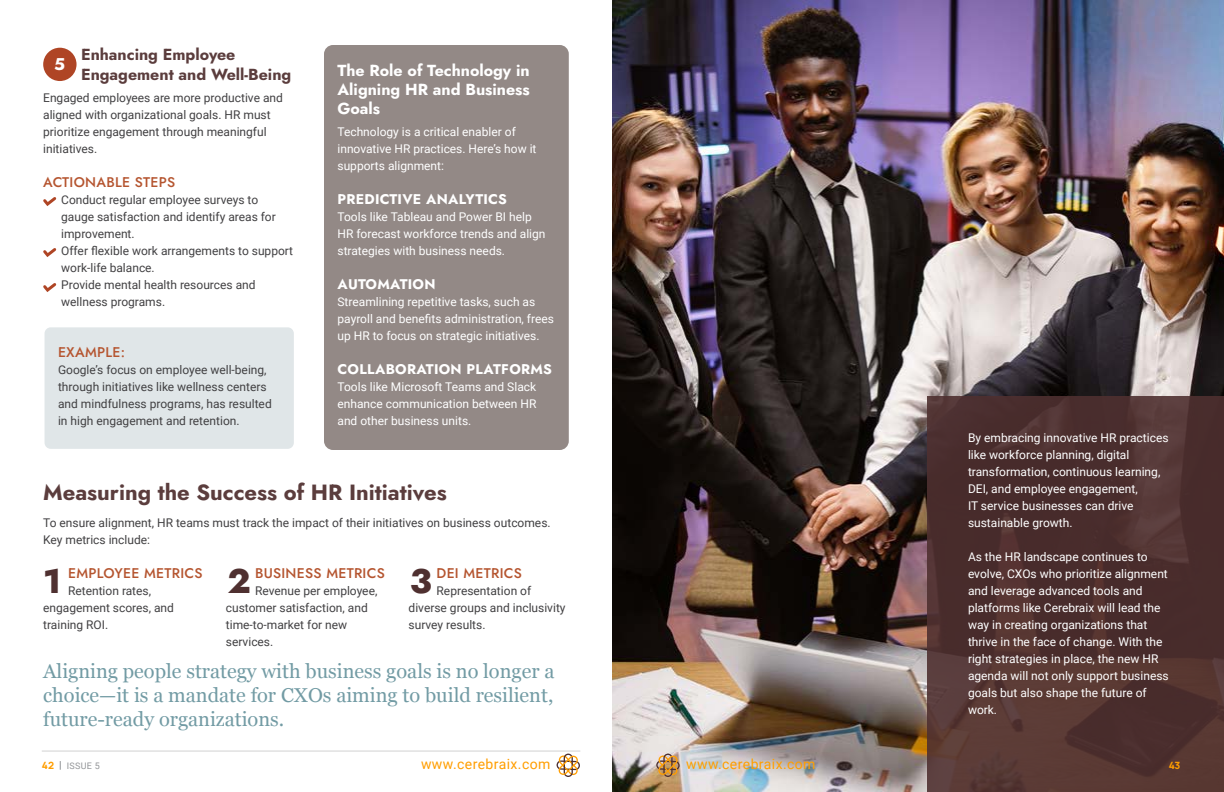
<style>
.page{position:relative;width:1224px;height:792px;background:#fff}
.page>*{position:absolute;margin:0;border:0;box-sizing:border-box;transform-origin:0 0}
.t1{font:800 34.2px "Jost";color:#4f3030}
.t2{font:700 22px "Jost";color:#5b3d3d}
.t3{font:20px/24px "Georgia";color:#729ba4;text-align:justify}
.t4{font:700 17px "Jost";color:#fff}
.t5{font:700 16px/19.2px "Jost";color:#fff;text-align:justify}
.t6{font:700 16px/19.2px "Jost";color:#5b3d3d}
.t7{font:500 14px "Jost";letter-spacing:.02em;color:#b55530}
.t8{font:700 14px "Jost";letter-spacing:.02em;color:#fff}
.t9{font:14px "Roboto";letter-spacing:.03em;color:#ff9e00}
.t10{font:12px/17px "Roboto";color:#fff}
.t11{font:12px/17px "Roboto";color:#414042}
.t12{font:800 10px "Manrope";color:#ff9e00}
.t13{font:9px "Roboto";letter-spacing:.03em;color:#939598}
</style>
<div class="page">
<hr style="left:42px;top:751px;width:538px;height:1px;background:#000">
<div style="left:45px;top:327px;width:249px;height:122px;background:#e0e6e8;border-radius:6px"></div>
<svg style="left:43px;top:197px;width:14px;height:9px"></svg>
<svg style="left:43px;top:248px;width:14px;height:9px"></svg>
<svg style="left:43px;top:283px;width:14px;height:9px"></svg>
<div style="left:43px;top:48px;width:34px;height:33px;background:#af4525;border-radius:50%"></div>
<div style="left:324px;top:45px;width:245px;height:405px;background:#938986;border-radius:9px"></div>
<img style="left:612px;top:0;width:612px;height:792px">
<svg style="left:927px;top:396px;width:297px;height:396px;background:#4f312f"></svg>
<svg style="left:656px;top:754px;width:24px;height:23px"></svg>
<svg style="left:556px;top:754px;width:24px;height:23px"></svg>
<h3 class="t6" style="left:81px;top:45px;width:212px">Enhancing Employee<br>Engagement and Well-Being</h3>
<p class="t11" style="left:43px;top:89px;width:241px">Engaged employees are more productive and aligned with organizational goals. HR must prioritize engagement through meaningful initiatives.</p>
<p class="t7" style="left:43px;top:173px;width:134px">ACTIONABLE STEPS</p>
<p class="t11" style="left:61px;top:191px;width:234px">Conduct regular employee surveys to gauge satisfaction and identify areas for improvement.<br>Offer flexible work arrangements to support work-life balance.<br>Provide mental health resources and wellness programs.</p>
<h3 class="t4" style="left:54px;top:53px;width:12px">5</h3>
<h3 class="t5" style="left:338px;top:61px;width:194px">The Role of Technology in Aligning HR and Business Goals</h3>
<p class="t10" style="left:338px;top:123px;width:201px">Technology is a critical enabler of innovative HR practices. Here’s how it supports alignment:</p>
<p class="t8" style="left:338px;top:190px;width:171px">PREDICTIVE ANALYTICS</p>
<p class="t10" style="left:338px;top:208px;width:210px">Tools like Tableau and Power BI help<br>HR forecast workforce trends and align strategies with business needs.</p>
<p class="t8" style="left:338px;top:275px;width:99px">AUTOMATION</p>
<p class="t10" style="left:338px;top:293px;width:218px">Streamlining repetitive tasks, such as payroll and benefits administration, frees up HR to focus on strategic initiatives.</p>
<p class="t8" style="left:338px;top:360px;width:216px">COLLABORATION PLATFORMS</p>
<p class="t10" style="left:338px;top:378px;width:201px;text-align:justify">Tools like Microsoft Teams and Slack enhance communication between HR and other business units.</p>
<p class="t7" style="left:58px;top:343px;width:69px">EXAMPLE:</p>
<p class="t11" style="left:58px;top:361px;width:215px">Google’s focus on employee well-being, through initiatives like wellness centers and mindfulness programs, has resulted in high engagement and retention.</p>
<h2 class="t2" style="left:43px;top:477px;width:405px">Measuring the Success of HR Initiatives</h2>
<p class="t11" style="left:43px;top:514px;width:509px">To ensure alignment, HR teams must track the impact of their initiatives on business outcomes.<br>Key metrics include:</p>
<p class="t7" style="left:68px;top:564px;width:136px">EMPLOYEE METRICS</p>
<p class="t11" style="left:43px;top:582px;width:132px;text-indent:25px">Retention rates, engagement scores, and training ROI.</p>
<p class="t7" style="left:255px;top:564px;width:131px">BUSINESS METRICS</p>
<p class="t11" style="left:226px;top:582px;width:153px;text-indent:29px">Revenue per employee, customer satisfaction, and time-to-market for new services.</p>
<p class="t7" style="left:437px;top:564px;width:87px">DEI METRICS</p>
<p class="t11" style="left:409px;top:582px;width:159px;text-indent:28px">Representation of diverse groups and inclusivity survey results.</p>
<h1 class="t1" style="left:43px;top:558px;width:20px">1</h1>
<h1 class="t1" style="left:228px;top:558px;width:25px">2</h1>
<h1 class="t1" style="left:410px;top:558px;width:24px">3</h1>
<h3 class="t3" style="left:43px;top:658px;width:513px">Aligning people strategy with business goals is no longer a choice—it is a mandate for CXOs aiming to build resilient, future-ready organizations.</h3>
<p class="t10" style="left:968px;top:429px;width:202px">By embracing innovative HR practices like workforce planning, digital transformation, continuous learning,<br>DEI, and employee engagement,<br>IT service businesses can drive sustainable growth.</p>
<p class="t10" style="left:968px;top:548px;width:202px">As the HR landscape continues to evolve, CXOs who prioritize alignment and leverage advanced tools and platforms like Cerebraix will lead the way in creating organizations that thrive in the face of change. With the right strategies in place, the new HR agenda will not only support business goals but also shape the future of work.</p>
<p class="t12" style="left:42px;top:758px;width:14px">42</p>
<p class="t13" style="left:67px;top:759px;width:34px">ISSUE 5</p>
<p class="t9" style="left:421px;top:754px;width:131px">www.cerebraix.com</p>
<p class="t9" style="left:686px;top:754px;width:131px">www.cerebraix.com</p>
<p class="t12" style="left:1169px;top:758px;width:13px">43</p>
</div>
